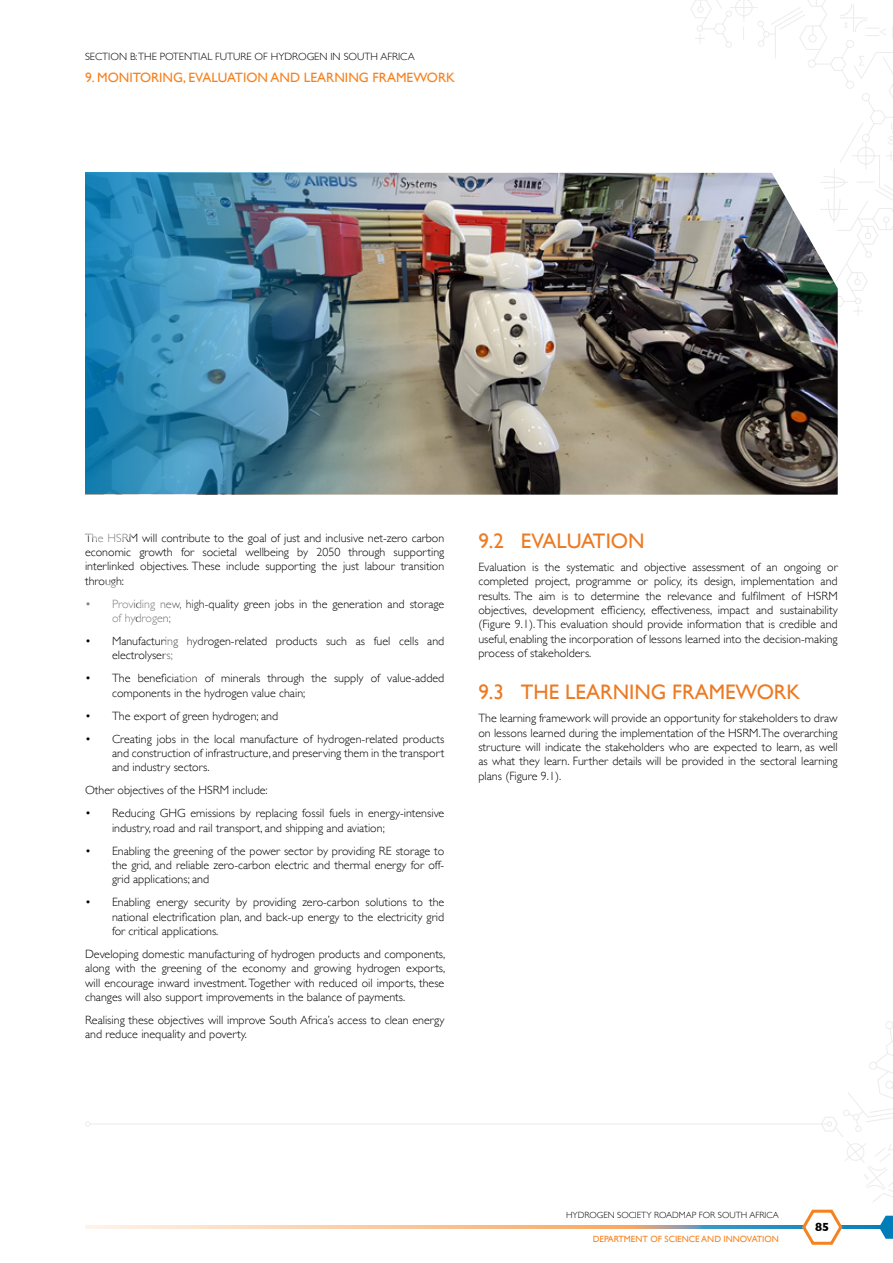
<style>
.page{position:relative;width:893px;height:1263px;background:#fff}
.page>*{position:absolute;margin:0;border:0;box-sizing:border-box;transform-origin:0 0}
.t1{font:21px "Gill Sans";color:#ec7a23}
.t2{font:13.5px "Gill Sans";color:#f58220}
.t3{font:300 12px/14.4px "Gill Sans";color:#000;text-align:justify}
.t4{font:700 12px "Gill Sans";color:#000}
.t5{font:300 10.5px "Gill Sans";color:#000}
.t6{font:300 9px "Gill Sans";color:#000}
.t7{font:9px "Gill Sans";color:#f58220}
</style>
<div class="page">
<svg style="left:615px;top:0;width:278px;height:316px"></svg>
<svg style="left:85px;top:1225px;width:715px;height:4px;background:#d7c0a9"></svg>
<hr style="left:90px;top:1123px;width:737px;height:1px;background:#ecedee">
<svg style="left:800px;top:1021px;width:93px;height:224px"></svg>
<svg style="left:85px;top:1121px;width:6px;height:6px"></svg>
<img style="left:344px;top:173px;width:494px;height:322px">
<svg style="left:85px;top:494px;width:259px;height:1px"></svg>
<img style="left:85px;top:173px;width:411px;height:321px">
<p class="t5" style="left:85px;top:49px;width:331px">SECTION B:THE POTENTIAL FUTURE OF HYDROGEN IN SOUTH AFRICA</p>
<p class="t2" style="left:85px;top:70px;width:371px">9. MONITORING, EVALUATION AND LEARNING FRAMEWORK</p>
<p class="t3" style="left:85px;top:530px;width:361px">The HSRM will contribute to the goal of just and inclusive net-zero carbon economic growth for societal wellbeing by 2050 through supporting interlinked objectives. These include supporting the just labour transition through:</p>
<p class="t3" style="left:112px;top:596px;width:334px;text-indent:-27px">• Providing new, high-quality green jobs in the generation and storage of hydrogen;</p>
<p class="t3" style="left:112px;top:633px;width:334px;text-indent:-27px">• Manufacturing hydrogen-related products such as fuel cells and electrolysers;</p>
<p class="t3" style="left:112px;top:671px;width:334px;text-indent:-27px">• The beneficiation of minerals through the supply of value-added components in the hydrogen value chain;</p>
<p class="t3" style="left:85px;top:708px;width:195px">• The export of green hydrogen; and</p>
<p class="t3" style="left:112px;top:731px;width:334px;text-indent:-27px">• Creating jobs in the local manufacture of hydrogen-related products and construction of infrastructure, and preserving them in the transport and industry sectors.</p>
<p class="t3" style="left:85px;top:782px;width:184px">Other objectives of the HSRM include:</p>
<p class="t3" style="left:112px;top:805px;width:334px;text-indent:-27px">• Reducing GHG emissions by replacing fossil fuels in energy-intensive industry, road and rail transport, and shipping and aviation;</p>
<p class="t3" style="left:112px;top:843px;width:334px;text-indent:-27px">• Enabling the greening of the power sector by providing RE storage to the grid, and reliable zero-carbon electric and thermal energy for off&shy;grid applications; and</p>
<p class="t3" style="left:112px;top:894px;width:334px;text-indent:-27px">• Enabling energy security by providing zero-carbon solutions to the national electrification plan, and back-up energy to the electricity grid for critical applications.</p>
<p class="t3" style="left:85px;top:946px;width:362px">Developing domestic manufacturing of hydrogen products and components, along with the greening of the economy and growing hydrogen exports, will encourage inward investment. Together with reduced oil imports, these changes will also support improvements in the balance of payments.</p>
<p class="t3" style="left:85px;top:1012px;width:361px">Realising these objectives will improve South Africa’s access to clean energy and reduce inequality and poverty.</p>
<h1 class="t1" style="left:478px;top:528px;width:168px">9.2 EVALUATION</h1>
<p class="t3" style="left:478px;top:559px;width:361px">Evaluation is the systematic and objective assessment of an ongoing or completed project, programme or policy, its design, implementation and results. The aim is to determine the relevance and fulfilment of HSRM objectives, development efficiency, effectiveness, impact and sustainability (Figure 9.1). This evaluation should provide information that is credible and useful, enabling the incorporation of lessons learned into the decision-making process of stakeholders.</p>
<h1 class="t1" style="left:478px;top:680px;width:323px">9.3 THE LEARNING FRAMEWORK</h1>
<p class="t3" style="left:478px;top:710px;width:361px">The learning framework will provide an opportunity for stakeholders to draw on lessons learned during the implementation of the HSRM.The overarching structure will indicate the stakeholders who are expected to learn, as well as what they learn. Further details will be provided in the sectoral learning plans (Figure 9.1).</p>
<p class="t6" style="left:566px;top:1208px;width:214px">HYDROGEN SOCIETY ROADMAP FOR SOUTH AFRICA</p>
<p class="t7" style="left:593px;top:1234px;width:188px">DEPARTMENT OF SCIENCE AND INNOVATION</p>
<p class="t4" style="left:815px;top:1217px;width:16px">85</p>
</div>
